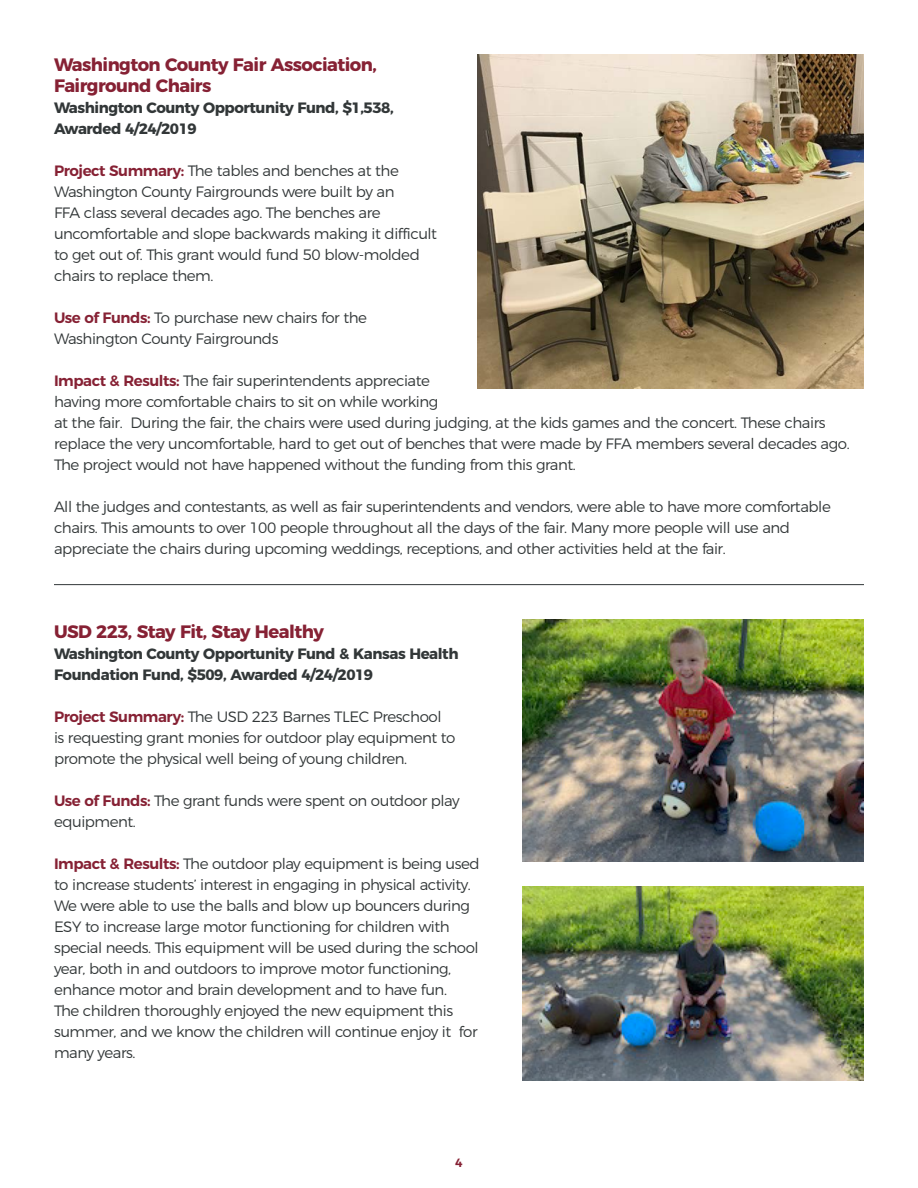
<style>
.page{position:relative;width:918px;height:1188px;background:#fff}
.page>*{position:absolute;margin:0;border:0;box-sizing:border-box;transform-origin:0 0}
.t1{font:700 18px/21px "Montserrat";letter-spacing:-.03em;color:#862134}
.t2{font:300 15px/21px "Montserrat";letter-spacing:-.03em;color:#323738}
.t3{font:700 15px/21px "Montserrat";letter-spacing:-.03em;color:#323738}
.t4{font:600 12px "Montserrat";color:#862134}
.s1{font-weight:600;color:#862134}
</style>
<div class="page">
<img style="left:477px;top:54px;width:387px;height:334px">
<img style="left:523px;top:619px;width:341px;height:242px">
<img style="left:523px;top:886px;width:341px;height:195px">
<hr style="left:54px;top:584px;width:810px;height:1px;background:#323738">
<p class="t1" style="left:54px;top:53px;width:324px">Washington County Fair Association,<br>Fairground Chairs</p>
<p class="t3" style="left:54px;top:96px;width:341px">Washington County Opportunity Fund, $1,538,<br>Awarded 4/24/2019</p>
<p class="t2" style="left:54px;top:159px;width:385px"><span class="s1">Project Summary:</span> The tables and benches at the Washington County Fairgrounds were built by an<br>FFA class several decades ago. The benches are uncomfortable and slope backwards making it difficult to get out of. This grant would fund 50 blow-molded chairs to replace them.</p>
<p class="t2" style="left:54px;top:306px;width:315px"><span class="s1">Use of Funds:</span> To purchase new chairs for the<br>Washington County Fairgrounds</p>
<p class="t2" style="left:54px;top:369px;width:797px"><span class="s1">Impact &amp; Results:</span> The fair superintendents appreciate<br>having more comfortable chairs to sit on while working<br>at the fair. During the fair, the chairs were used during judging, at the kids games and the concert. These chairs replace the very uncomfortable, hard to get out of benches that were made by FFA members several decades ago.</p>
<p class="t2" style="left:54px;top:453px;width:523px">The project would not have happened without the funding from this grant.</p>
<p class="t2" style="left:54px;top:495px;width:778px">All the judges and contestants, as well as fair superintendents and vendors, were able to have more comfortable chairs. This amounts to over 100 people throughout all the days of the fair. Many more people will use and appreciate the chairs during upcoming weddings, receptions, and other activities held at the fair.</p>
<p class="t1" style="left:54px;top:620px;width:271px">USD 223, Stay Fit, Stay Healthy</p>
<p class="t3" style="left:54px;top:642px;width:406px">Washington County Opportunity Fund &amp; Kansas Health<br>Foundation Fund, $509, Awarded 4/24/2019</p>
<p class="t2" style="left:54px;top:705px;width:403px"><span class="s1">Project Summary:</span> The USD 223 Barnes TLEC Preschool is requesting grant monies for outdoor play equipment to promote the physical well being of young children.</p>
<p class="t2" style="left:54px;top:789px;width:407px"><span class="s1">Use of Funds:</span> The grant funds were spent on outdoor play equipment.</p>
<p class="t2" style="left:54px;top:852px;width:427px"><span class="s1">Impact &amp; Results:</span> The outdoor play equipment is being used to increase students’ interest in engaging in physical activity.<br>We were able to use the balls and blow up bouncers during ESY to increase large motor functioning for children with special needs. This equipment will be used during the school year, both in and outdoors to improve motor functioning, enhance motor and brain development and to have fun.<br>The children thoroughly enjoyed the new equipment this summer, and we know the children will continue enjoy it for many years.</p>
<p class="t4" style="left:455px;top:1153px;width:9px">4</p>
</div>
